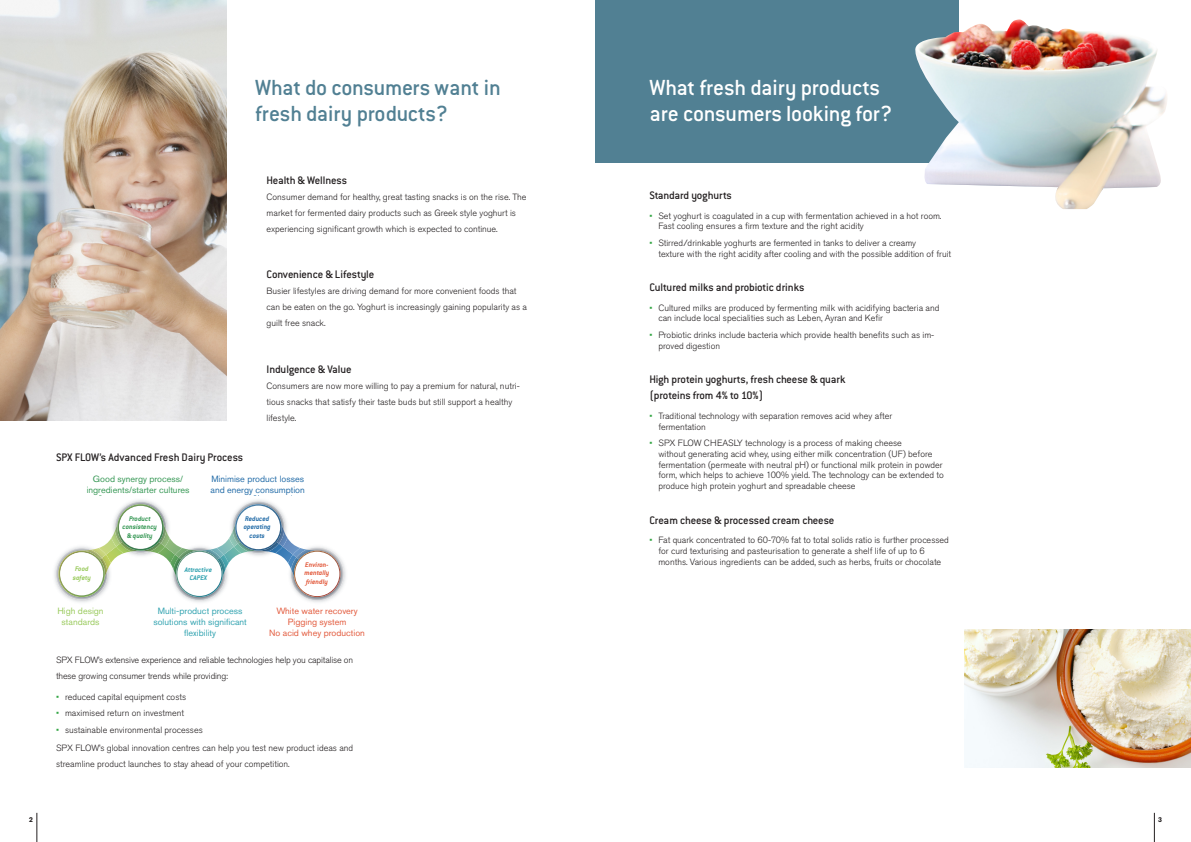
<style>
.page{position:relative;width:1191px;height:842px;background:#fff}
.page>*{position:absolute;margin:0;border:0;box-sizing:border-box;transform-origin:0 0}
.Headline__Large__gre{font:500 24px/26px "Conduit ITC Std";letter-spacing:-.01em;color:#fff}
.Headline__Large__gre-2{font:500 24px/26px "Conduit ITC Std";letter-spacing:-.01em;color:#518093}
.Headline{font:500 12px/16px "Conduit ITC Std";letter-spacing:-.01em;color:#231f20}
.Body_Copy__16pt_Lead{font:300 9px/10.8px "Akzidenz Grotesk Pro";color:#231f20}
.Body_Copy__16pt_Lead-2{font:9px/11px "Akzidenz Grotesk Pro";color:#34a4b1;text-align:center}
.Body_Copy__16pt_Lead-3{font:9px/11px "Akzidenz Grotesk Pro";color:#e35d40;text-align:center}
.Body_Copy__16pt_Lead-4{font:9px/11px "Akzidenz Grotesk Pro";color:#399957;text-align:center}
.Body_Copy__16pt_Lead-5{font:9px/11px "Akzidenz Grotesk Pro";color:#266ea9}
.Body_Copy__16pt_Lead-6{font:9px/11px "Akzidenz Grotesk Pro";color:#9bcb5f;text-align:center}
.Headline-2{font:italic 700 7.4px/8.5px "Conduit ITC Std";color:#399957;text-align:center}
.Headline-3{font:italic 700 7.4px/8.5px "Conduit ITC Std";color:#e35d40;text-align:justify}
.Headline-4{font:italic 700 7.4px/8.5px "Conduit ITC Std";color:#266ea9;text-align:center}
.Headline-5{font:italic 700 7.4px/8.5px "Conduit ITC Std";color:#34a4b1;text-align:center}
.Headline-6{font:italic 700 7.4px/8.5px "Conduit ITC Std";letter-spacing:-.005em;color:#9bcb5f;text-align:center}
.t1{font:700 7px "Akzidenz Grotesk BE";color:#231f20}
.s1{color:#32a543}
</style>
<div class="page">
<div style="left:595px;top:0;width:364px;height:163px;background:#518093"></div>
<svg style="left:1154px;top:813px;width:1px;height:29px"></svg>
<svg style="left:37px;top:813px;width:1px;height:29px"></svg>
<img style="left:915px;top:19px;width:252px;height:190px">
<img style="left:964px;top:629px;width:227px;height:138px">
<img style="left:54px;top:500px;width:292px;height:102px">
<div style="left:61px;top:552px;width:41px;height:42px;background:#fff;border-radius:50%"></div>
<div style="left:119px;top:506px;width:42px;height:42px;background:#fff;border-radius:50%"></div>
<div style="left:237px;top:506px;width:42px;height:42px;background:#fff;border-radius:50%"></div>
<div style="left:178px;top:552px;width:42px;height:42px;background:#fff;border-radius:50%"></div>
<div style="left:296px;top:552px;width:42px;height:44px;background:#fff;border-radius:50%"></div>
<img style="left:0;top:0;width:227px;height:421px">
<p class="Headline__Large__gre-2" style="left:255px;top:73px;width:247px">What do consumers want in fresh dairy products?</p>
<p class="Headline" style="left:266px;top:172px;width:82px">Health &amp; Wellness</p>
<p class="Body_Copy__16pt_Lead" style="left:266px;top:189px;width:261px;line-height:16px">Consumer demand for healthy, great tasting snacks is on the rise. The market for fermented dairy products such as Greek style yoghurt is experiencing significant growth which is expected to continue.</p>
<p class="Headline" style="left:266px;top:266px;width:109px">Convenience &amp; Lifestyle</p>
<p class="Body_Copy__16pt_Lead" style="left:266px;top:283px;width:262px;line-height:16px">Busier lifestyles are driving demand for more convenient foods that can be eaten on the go. Yoghurt is increasingly gaining popularity as a guilt free snack.</p>
<p class="Headline" style="left:266px;top:360px;width:87px">Indulgence &amp; Value</p>
<p class="Body_Copy__16pt_Lead" style="left:266px;top:377px;width:255px;line-height:16px">Consumers are now more willing to pay a premium for natural, nutri&shy;tious snacks that satisfy their taste buds but still support a healthy lifestyle.</p>
<p class="Headline" style="left:56px;top:449px;width:189px">SPX FLOW’s Advanced Fresh Dairy Process</p>
<p class="Body_Copy__16pt_Lead-4" style="left:87px;top:473px;width:104px">Good synergy process/ ingredients/starter cultures</p>
<p class="Body_Copy__16pt_Lead-5" style="left:210px;top:473px;width:96px">Minimise product losses and energy consumption</p>
<p class="Headline-6" style="left:73px;top:565px;width:20px">Food safety</p>
<p class="Body_Copy__16pt_Lead-6" style="left:57px;top:605px;width:48px">High design standards</p>
<p class="Headline-2" style="left:123px;top:514px;width:36px">Product consistency &amp; quality</p>
<p class="Headline-5" style="left:185px;top:565px;width:29px">Attractive<br>CAPEX</p>
<p class="Headline-4" style="left:244px;top:514px;width:29px">Reduced operating costs</p>
<p class="Headline-3" style="left:304px;top:560px;width:26px">Environ&shy;mentally friendly</p>
<p class="Body_Copy__16pt_Lead-2" style="left:153px;top:605px;width:95px">Multi-product process solutions with significant flexibility</p>
<p class="Body_Copy__16pt_Lead-3" style="left:269px;top:605px;width:97px">White water recovery<br>Pigging system<br>No acid whey production</p>
<p class="Body_Copy__16pt_Lead" style="left:56px;top:652px;width:299px;line-height:16px">SPX FLOW’s extensive experience and reliable technologies help you capitalise on these growing consumer trends while providing:</p>
<p class="Body_Copy__16pt_Lead" style="left:56px;top:691px;width:132px"><span class="s1">•</span> reduced capital equipment costs</p>
<p class="Body_Copy__16pt_Lead" style="left:56px;top:708px;width:130px"><span class="s1">•</span> maximised return on investment</p>
<p class="Body_Copy__16pt_Lead" style="left:56px;top:724px;width:148px"><span class="s1">•</span> sustainable environmental processes</p>
<p class="Body_Copy__16pt_Lead" style="left:56px;top:740px;width:299px;line-height:16px">SPX FLOW’s global innovation centres can help you test new product ideas and streamline product launches to stay ahead of your competition.</p>
<p class="Headline__Large__gre" style="left:649px;top:73px;width:244px">What fresh dairy products are consumers looking for?</p>
<p class="Headline" style="left:649px;top:187px;width:84px">Standard yoghurts</p>
<p class="Body_Copy__16pt_Lead" style="left:658px;top:210px;width:285px;text-indent:-9px"><span class="s1">•</span> Set yoghurt is coagulated in a cup with fermentation achieved in a hot room.<br>Fast cooling ensures a firm texture and the right acidity</p>
<p class="Body_Copy__16pt_Lead" style="left:658px;top:237px;width:294px;text-indent:-9px"><span class="s1">•</span> Stirred/drinkable yoghurts are fermented in tanks to deliver a creamy<br>texture with the right acidity after cooling and with the possible addition of fruit</p>
<p class="Headline" style="left:649px;top:279px;width:157px">Cultured milks and probiotic drinks</p>
<p class="Body_Copy__16pt_Lead" style="left:658px;top:302px;width:282px;text-indent:-9px"><span class="s1">•</span> Cultured milks are produced by fermenting milk with acidifying bacteria and can include local specialities such as Leben, Ayran and Kefir</p>
<p class="Body_Copy__16pt_Lead" style="left:658px;top:329px;width:277px;text-indent:-9px"><span class="s1">•</span> Probiotic drinks include bacteria which provide health benefits such as im&shy;proved digestion</p>
<p class="Headline" style="left:649px;top:371px;width:198px">High protein yoghurts, fresh cheese &amp; quark (proteins from 4% to 10%)</p>
<p class="Body_Copy__16pt_Lead" style="left:658px;top:410px;width:235px;text-indent:-9px"><span class="s1">•</span> Traditional technology with separation removes acid whey after fermentation</p>
<p class="Body_Copy__16pt_Lead" style="left:658px;top:437px;width:287px;text-indent:-9px"><span class="s1">•</span> SPX FLOW CHEASLY technology is a process of making cheese<br>without generating acid whey, using either milk concentration (UF) before fermentation (permeate with neutral pH) or functional milk protein in powder form, which helps to achieve 100% yield. The technology can be extended to produce high protein yoghurt and spreadable cheese</p>
<p class="Headline" style="left:649px;top:512px;width:186px">Cream cheese &amp; processed cream cheese</p>
<p class="Body_Copy__16pt_Lead" style="left:658px;top:535px;width:292px;text-indent:-9px"><span class="s1">•</span> Fat quark concentrated to 60-70% fat to total solids ratio is further processed for curd texturising and pasteurisation to generate a shelf life of up to 6 months. Various ingredients can be added, such as herbs, fruits or chocolate</p>
<p class="t1" style="left:29px;top:815px;width:5px">2</p>
<p class="t1" style="left:1158px;top:815px;width:5px">3</p>
</div>
